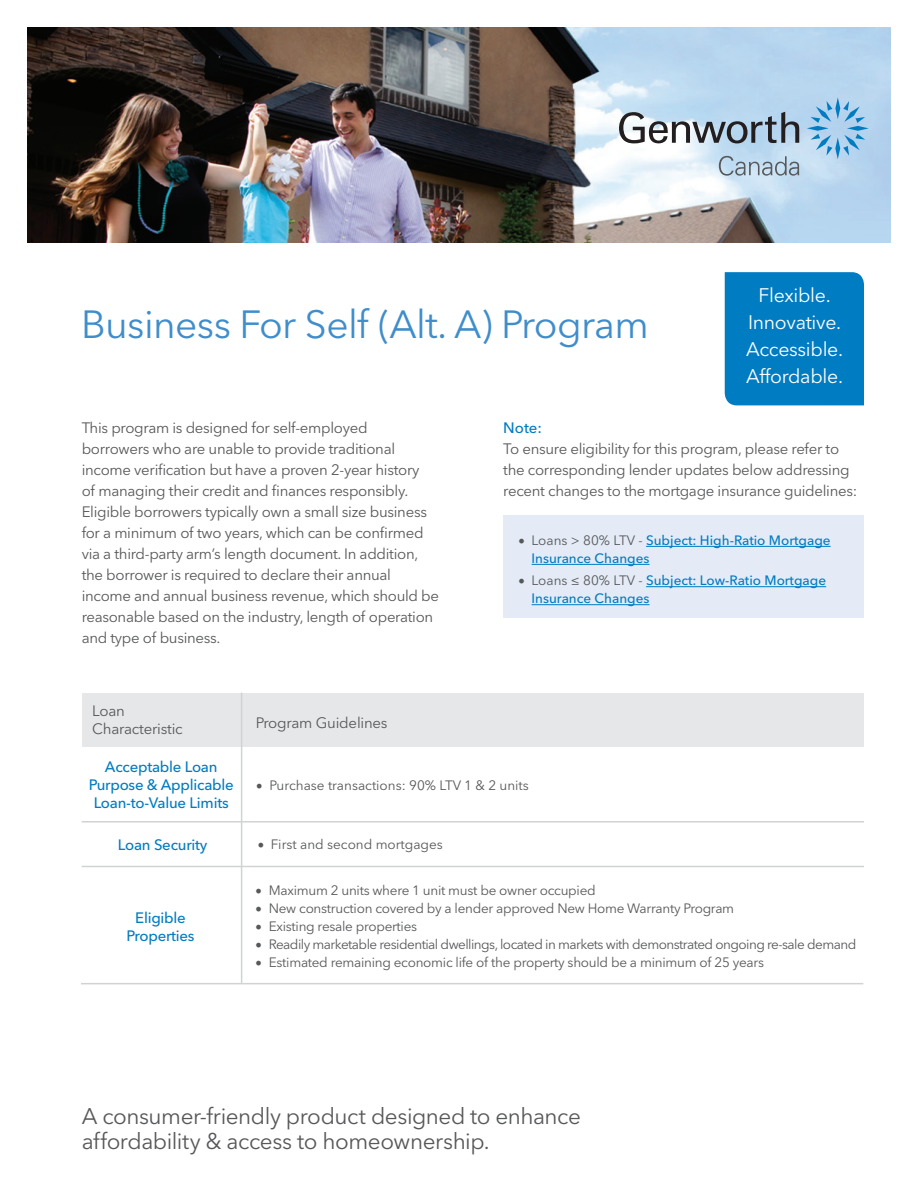
<style>
.page{position:relative;width:918px;height:1188px;background:#fff}
.page>*{position:absolute;margin:0;border:0;box-sizing:border-box;transform-origin:0 0}
.t1{font:39px "Avenir Next LT Pro";letter-spacing:-.015em;color:#3f8dcb}
.t2{font:22.5px/25.5px "Avenir Next LT Pro";letter-spacing:-.02em;color:#57585a}
.t3{font:19.5px/27px "Avenir Next LT Pro";letter-spacing:-.015em;color:#fff;text-align:center}
.t4{font:15px/21px "Avenir Next LT Pro";letter-spacing:-.02em;color:#57585a}
.t5{font:500 15px/18px "Avenir Next LT Pro";letter-spacing:-.015em;color:#007cc2;text-align:center}
.t6{font:13.5px "Avenir Next LT Pro";letter-spacing:-.02em;color:#57585a}
.t7{font:500 13.5px/18px "Avenir Next LT Pro";color:#007cc2}
.t8{font:13.5px "Avenir Next LT Pro";letter-spacing:-.04em;color:#57585a}
.t9{font:13.5px "Avenir Next LT Pro";color:#57585a}
.s1{font-family:"Minion Pro";font-weight:400;font-size:18px;color:#57585a}
.s2{font-weight:400;color:#57585a}
.s3{font-family:"Minion Pro";font-size:18px}
</style>
<div class="page">
<img style="left:27px;top:27px;width:864px;height:216px">
<svg style="left:619px;top:112px;width:180px;height:31px"></svg>
<svg style="left:807px;top:97px;width:62px;height:62px;background:#9ac6e7"></svg>
<svg style="left:719px;top:156px;width:80px;height:20px;background:#aabece"></svg>
<div style="left:725px;top:272px;width:139px;height:133px;background:#007cc2"></div>
<div style="left:503px;top:515px;width:361px;height:103px;background:#e4ebf6"></div>
<hr style="left:646px;top:546px;width:185px;height:1px;background:#007cc2">
<hr style="left:532px;top:564px;width:118px;height:1px;background:#007cc2">
<hr style="left:646px;top:586px;width:180px;height:1px;background:#007cc2">
<hr style="left:532px;top:604px;width:118px;height:1px;background:#007cc2">
<div style="left:242px;top:693px;width:622px;height:54px;background:#e6e7e9"></div>
<div style="left:82px;top:693px;width:160px;height:54px;background:#e6e7e9"></div>
<hr style="left:241px;top:693px;width:1px;height:290px;background:#d1d2d4">
<hr style="left:82px;top:821px;width:782px;height:2px;background:#d1d2d4">
<hr style="left:82px;top:866px;width:782px;height:1px;background:#d1d2d4">
<hr style="left:81px;top:983px;width:782px;height:1px;background:#d1d2d4">
<h1 class="t1" style="left:81px;top:301px;width:569px">Business For Self (Alt. A) Program</h1>
<h3 class="t3" style="left:746px;top:282px;width:99px">Flexible.<br>Innovative.<br>Accessible.<br>Affordable.</h3>
<p class="t4" style="left:82px;top:417px;width:359px">This program is designed for self-employed borrowers who are unable to provide traditional income verification but have a proven 2-year history<br>of managing their credit and finances responsibly.<br>Eligible borrowers typically own a small size business for a minimum of two years, which can be confirmed via a third-party arm’s length document. In addition, the borrower is required to declare their annual income and annual business revenue, which should be reasonable based on the industry, length of operation and type of business.</p>
<p class="t4" style="left:92px;top:702px;width:92px;line-height:18px">Loan<br>Characteristic</p>
<p class="t4" style="left:256px;top:712px;width:133px">Program Guidelines</p>
<p class="t5" style="left:503px;top:418px;width:40px">Note:</p>
<p class="t4" style="left:503px;top:438px;width:356px">To ensure eligibility for this program, please refer to the corresponding lender updates below addressing recent changes to the mortgage insurance guidelines:</p>
<p class="t7" style="left:532px;top:531px;width:301px;text-indent:-14px"><span class="s1">•</span> <span class="s2">Loans &gt; 80% LTV -</span> Subject: High-Ratio Mortgage<br>Insurance Changes</p>
<p class="t7" style="left:532px;top:572px;width:296px;text-indent:-14px"><span class="s1">•</span> <span class="s2">Loans ≤ 80% LTV -</span> Subject: Low-Ratio Mortgage<br>Insurance Changes</p>
<p class="t5" style="left:89px;top:757px;width:147px">Acceptable Loan<br>Purpose &amp; Applicable<br>Loan-to-Value Limits</p>
<p class="t5" style="left:118px;top:835px;width:91px">Loan Security</p>
<p class="t9" style="left:257px;top:836px;width:187px"><span class="s3">•</span> First and second mortgages</p>
<p class="t9" style="left:256px;top:777px;width:274px"><span class="s3">•</span> Purchase transactions: 90% LTV 1 &amp; 2 units</p>
<p class="t5" style="left:127px;top:908px;width:69px">Eligible<br>Properties</p>
<p class="t6" style="left:255px;top:882px;width:342px"><span class="s3">•</span> Maximum 2 units where 1 unit must be owner occupied</p>
<p class="t6" style="left:255px;top:900px;width:480px"><span class="s3">•</span> New construction covered by a lender approved New Home Warranty Program</p>
<p class="t6" style="left:255px;top:918px;width:163px"><span class="s3">•</span> Existing resale properties</p>
<p class="t8" style="left:255px;top:936px;width:603px"><span class="s3">•</span> Readily marketable residential dwellings, located in markets with demonstrated ongoing re-sale demand</p>
<p class="t6" style="left:255px;top:954px;width:510px"><span class="s3">•</span> Estimated remaining economic life of the property should be a minimum of 25 years</p>
<h2 class="t2" style="left:82px;top:1103px;width:501px">A consumer-friendly product designed to enhance affordability &amp; access to homeownership.</h2>
</div>
